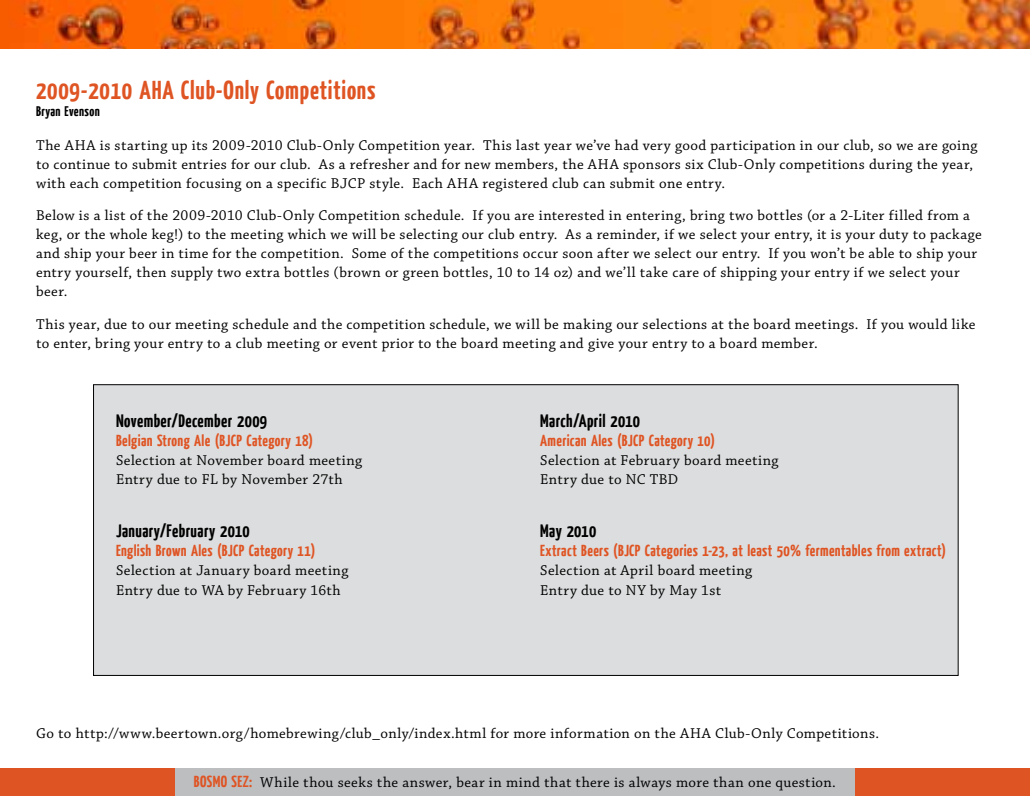
<style>
.page{position:relative;width:1030px;height:796px;background:#fff}
.page>*{position:absolute;margin:0;border:0;box-sizing:border-box;transform-origin:0 0}
.t1{font:700 26px "Yanone Kaffeesatz";letter-spacing:.03em;color:#df5423}
.t2{font:700 18px "Yanone Kaffeesatz";letter-spacing:.02em;color:#000}
.t3{font:700 16px "Yanone Kaffeesatz";letter-spacing:.025em;color:#df5423}
.t4{font:15px/19px "Chaparral Pro";letter-spacing:.03em;color:#000}
.t5{font:700 14px "Yanone Kaffeesatz";letter-spacing:.03em;color:#000}
.s1{font-family:"Yanone Kaffeesatz";font-weight:700;font-size:16px;color:#df5423}
</style>
<div class="page">
<div style="left:94px;top:384px;width:864px;height:291px;background:#dcddde"></div>
<div style="left:166px;top:768px;width:694px;height:28px;background:#bcbec0"></div>
<div style="left:855px;top:768px;width:175px;height:28px;background:#df5423"></div>
<div style="left:0;top:768px;width:175px;height:28px;background:#df5423"></div>
<img style="left:0;top:0;width:1030px;height:49px">
<h1 class="t1" style="left:36px;top:73px;width:341px">2009-2010 AHA Club-Only Competitions</h1>
<p class="t5" style="left:36px;top:102px;width:65px">Bryan Evenson</p>
<p class="t4" style="left:36px;top:136px;width:943px">The AHA is starting up its 2009-2010 Club-Only Competition year. This last year we’ve had very good participation in our club, so we are going to continue to submit entries for our club. As a refresher and for new members, the AHA sponsors six Club-Only competitions during the year, with each competition focusing on a specific BJCP style. Each AHA registered club can submit one entry.</p>
<p class="t4" style="left:36px;top:207px;width:947px">Below is a list of the 2009-2010 Club-Only Competition schedule. If you are interested in entering, bring two bottles (or a 2-Liter filled from a keg, or the whole keg!) to the meeting which we will be selecting our club entry. As a reminder, if we select your entry, it is your duty to package and ship your beer in time for the competition. Some of the competitions occur soon after we select our entry. If you won’t be able to ship your entry yourself, then supply two extra bottles (brown or green bottles, 10 to 14 oz) and we’ll take care of shipping your entry if we select your beer.</p>
<p class="t4" style="left:36px;top:315px;width:941px">This year, due to our meeting schedule and the competition schedule, we will be making our selections at the board meetings. If you would like to enter, bring your entry to a club meeting or event prior to the board meeting and give your entry to a board member.</p>
<p class="t2" style="left:116px;top:409px;width:153px">November/December 2009</p>
<p class="t3" style="left:116px;top:430px;width:198px">Belgian Strong Ale (BJCP Category 18)</p>
<p class="t4" style="left:116px;top:452px;width:247px">Selection at November board meeting<br>Entry due to FL by November 27th</p>
<p class="t2" style="left:116px;top:519px;width:135px">January/February 2010</p>
<p class="t3" style="left:116px;top:540px;width:201px">English Brown Ales (BJCP Category 11)</p>
<p class="t4" style="left:116px;top:562px;width:234px">Selection at January board meeting<br>Entry due to WA by February 16th</p>
<p class="t2" style="left:540px;top:409px;width:101px">March/April 2010</p>
<p class="t3" style="left:540px;top:430px;width:176px">American Ales (BJCP Category 10)</p>
<p class="t4" style="left:540px;top:452px;width:240px">Selection at February board meeting<br>Entry due to NC TBD</p>
<p class="t2" style="left:540px;top:519px;width:58px">May 2010</p>
<p class="t3" style="left:540px;top:540px;width:407px">Extract Beers (BJCP Categories 1-23, at least 50% fermentables from extract)</p>
<p class="t4" style="left:540px;top:562px;width:213px">Selection at April board meeting<br>Entry due to NY by May 1st</p>
<p class="t4" style="left:36px;top:724px;width:844px">Go to http://www.beertown.org/homebrewing/club_only/index.html for more information on the AHA Club-Only Competitions.</p>
<p class="t3" style="left:194px;top:771px;width:14px">Bosmo</p>
<p class="t4" style="left:232px;top:773px;width:606px"><span class="s1">sez:</span> While thou seeks the answer, bear in mind that there is always more than one question.</p>
</div>
